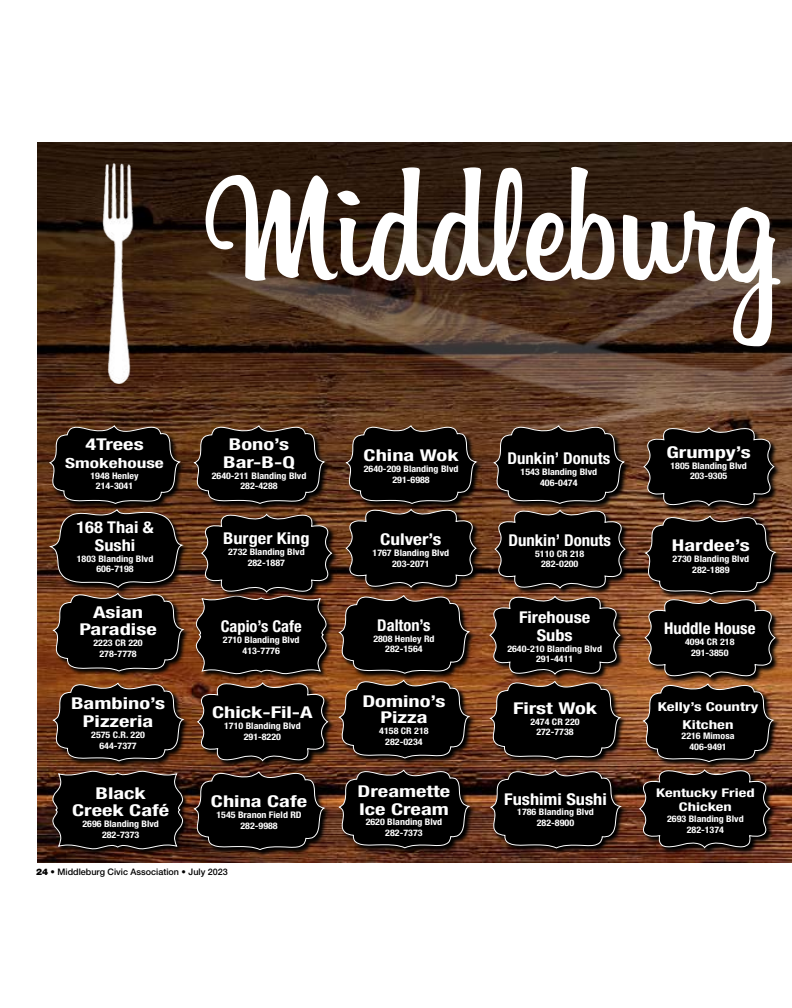
<style>
.page{position:relative;width:792px;height:1008px;background:#fff}
.page>*{position:absolute;margin:0;border:0;box-sizing:border-box;transform-origin:0 0}
.t1{font:163.3px "Billabong";color:#fff}
.t2{font:700 condensed 16.3px/17.7px "Helvetica Neue LT Std";color:#fff;text-align:center;scale:1.38 1}
.t3{font:700 condensed 16.3px "Helvetica Neue LT Std";color:#fff}
.t4{font:700 condensed 16.3px/17.7px "Helvetica Neue LT Std";color:#fff;text-align:center;scale:1.13 1}
.t5{font:700 condensed 16.3px "Helvetica Neue LT Std";color:#fff;scale:1.18 1}
.t6{font:700 condensed 14px "Helvetica Neue LT Std";color:#fff;scale:1.38 1}
.t7{font:700 condensed 12.3px/17.7px "Helvetica Neue LT Std";color:#fff;text-align:center;scale:1.38 1}
.t8{font:700 condensed 12px/14px "Helvetica Neue LT Std";color:#fff;text-align:center;scale:1.38 1}
.t9{font:700 condensed 9.1px/10.9px "Helvetica Neue LT Std";color:#fff;text-align:center;scale:1.1 1}
.t10{font:500 9px "Helvetica Neue LT Std";color:#000}
.s1{font-weight:900}
</style>
<div class="page">
<img style="left:37px;top:142px;width:755px;height:720px">
<img style="left:184px;top:142px;width:608px;height:349px">
<svg style="left:338px;top:762px;width:138px;height:3px"></svg>
<svg style="left:338px;top:770px;width:138px;height:85px"></svg>
<svg style="left:337px;top:769px;width:135px;height:80px;background:#18100d"></svg>
<svg style="left:52px;top:770px;width:137px;height:85px"></svg>
<svg style="left:52px;top:770px;width:132px;height:80px;background:#110d0c"></svg>
<svg style="left:197px;top:762px;width:138px;height:6px"></svg>
<svg style="left:639px;top:849px;width:138px;height:6px"></svg>
<svg style="left:186px;top:509px;width:3px;height:84px"></svg>
<svg style="left:778px;top:516px;width:5px;height:82px"></svg>
<svg style="left:643px;top:427px;width:138px;height:86px"></svg>
<svg style="left:643px;top:426px;width:132px;height:81px;background:#1b1410"></svg>
<svg style="left:479px;top:510px;width:5px;height:85px"></svg>
<svg style="left:479px;top:425px;width:5px;height:85px"></svg>
<svg style="left:53px;top:683px;width:138px;height:85px"></svg>
<svg style="left:51px;top:682px;width:135px;height:80px;background:#1f140d"></svg>
<svg style="left:53px;top:593px;width:138px;height:85px"></svg>
<svg style="left:47px;top:424px;width:139px;height:248px;background:#21150e"></svg>
<svg style="left:192px;top:424px;width:287px;height:338px;background:#25170f"></svg>
<svg style="left:627px;top:425px;width:4px;height:85px"></svg>
<svg style="left:194px;top:771px;width:138px;height:85px"></svg>
<svg style="left:192px;top:771px;width:135px;height:80px;background:#160f0c"></svg>
<img style="left:90px;top:161px;width:80px;height:224px">
<svg style="left:778px;top:598px;width:5px;height:86px"></svg>
<svg style="left:778px;top:683px;width:3px;height:85px"></svg>
<svg style="left:638px;top:515px;width:140px;height:334px;background:#281a12"></svg>
<svg style="left:490px;top:770px;width:138px;height:85px"></svg>
<svg style="left:489px;top:769px;width:134px;height:80px;background:#18110e"></svg>
<svg style="left:489px;top:760px;width:138px;height:6px"></svg>
<svg style="left:627px;top:510px;width:5px;height:86px"></svg>
<svg style="left:488px;top:424px;width:139px;height:336px;background:#261911"></svg>
<h2 class="t2" style="left:85px;top:435px;width:44px">4Trees</h2>
<h3 class="t6" style="left:65px;top:454px;width:73px">Smokehouse</h3>
<p class="t9" style="left:90px;top:470px;width:45px">1948 Henley<br>214-3041</p>
<h2 class="t4" style="left:76px;top:518px;width:70px">168 Thai &amp;<br>Sushi</h2>
<p class="t9" style="left:77px;top:553px;width:71px">1803 Blanding Blvd<br>606-7198</p>
<h2 class="t2" style="left:79px;top:603px;width:58px">Asian<br>Paradise</h2>
<p class="t9" style="left:93px;top:637px;width:46px">2223 CR 220<br>278-7778</p>
<h2 class="t2" style="left:71px;top:695px;width:70px">Bambino’s<br>Pizzeria</h2>
<p class="t9" style="left:91px;top:729px;width:50px">2575 C.R. 220<br>644-7377</p>
<h2 class="t2" style="left:72px;top:784px;width:72px">Black<br>Creek Café</h2>
<p class="t9" style="left:82px;top:818px;width:71px">2696 Blanding Blvd<br>282-7373</p>
<h1 class="t1" style="left:213px;top:125px;width:570px">Middleburg</h1>
<h2 class="t2" style="left:223px;top:435px;width:53px">Bono’s<br>Bar-B-Q</h2>
<p class="t9" style="left:212px;top:470px;width:88px">2640-211 Blanding Blvd<br>282-4288</p>
<h2 class="t2" style="left:364px;top:446px;width:70px">China Wok</h2>
<p class="t9" style="left:364px;top:463px;width:88px">2640-209 Blanding Blvd<br>291-6988</p>
<h2 class="t3" style="left:508px;top:448px;width:104px">Dunkin’ Donuts</h2>
<p class="t9" style="left:521px;top:466px;width:71px">1543 Blanding Blvd<br>406-0474</p>
<h2 class="t2" style="left:666px;top:443px;width:63px">Grumpy’s</h2>
<p class="t9" style="left:670px;top:460px;width:71px">1805 Blanding Blvd<br>203-9305</p>
<h2 class="t4" style="left:223px;top:530px;width:78px">Burger King</h2>
<p class="t9" style="left:228px;top:546px;width:71px">2732 Blanding Blvd<br>282-1887</p>
<h2 class="t5" style="left:380px;top:529px;width:53px">Culver’s</h2>
<p class="t9" style="left:373px;top:547px;width:71px">1767 Blanding Blvd<br>203-2071</p>
<h2 class="t3" style="left:508px;top:530px;width:104px">Dunkin’ Donuts</h2>
<p class="t9" style="left:535px;top:548px;width:46px">5110 CR 218<br>282-0200</p>
<h2 class="t2" style="left:672px;top:536px;width:58px">Hardee’s</h2>
<p class="t9" style="left:673px;top:553px;width:71px">2730 Blanding Blvd<br>282-1889</p>
<h2 class="t3" style="left:221px;top:617px;width:82px">Capio’s Cafe</h2>
<p class="t9" style="left:223px;top:634px;width:71px">2710 Blanding Blvd<br>413-7776</p>
<h2 class="t3" style="left:377px;top:615px;width:55px">Dalton’s</h2>
<p class="t9" style="left:373px;top:633px;width:57px">2808 Henley Rd<br>282-1564</p>
<h2 class="t4" style="left:519px;top:608px;width:65px">Firehouse<br>Subs</h2>
<p class="t9" style="left:507px;top:643px;width:88px">2640-210 Blanding Blvd<br>291-4411</p>
<h2 class="t3" style="left:664px;top:619px;width:93px">Huddle House</h2>
<p class="t9" style="left:685px;top:636px;width:46px">4094 CR 218<br>291-3850</p>
<h2 class="t2" style="left:212px;top:704px;width:75px">Chick-Fil-A</h2>
<p class="t9" style="left:224px;top:720px;width:71px">1710 Blanding Blvd<br>291-8220</p>
<h2 class="t2" style="left:362px;top:693px;width:62px;line-height:15.9px">Domino’s<br>Pizza</h2>
<p class="t9" style="left:379px;top:725px;width:46px">4158 CR 218<br>282-0234</p>
<h2 class="t2" style="left:513px;top:699px;width:62px">First Wok</h2>
<p class="t9" style="left:530px;top:716px;width:46px">2474 CR 220<br>272-7738</p>
<h3 class="t7" style="left:658px;top:697px;width:75px">Kelly’s Country<br>Kitchen</h3>
<p class="t9" style="left:682px;top:731px;width:50px">2216 Mimosa<br>406-9491</p>
<h2 class="t2" style="left:211px;top:792px;width:71px">China Cafe</h2>
<p class="t9" style="left:216px;top:809px;width:79px">1545 Branon Field RD<br>282-9988</p>
<h2 class="t2" style="left:358px;top:782px;width:69px;text-align:left">Dreamette<br>Ice Cream</h2>
<p class="t9" style="left:366px;top:817px;width:71px">2620 Blanding Blvd<br>282-7373</p>
<h2 class="t4" style="left:504px;top:790px;width:92px">Fushimi Sushi</h2>
<p class="t9" style="left:517px;top:807px;width:71px">1786 Blanding Blvd<br>282-8900</p>
<h3 class="t8" style="left:656px;top:785px;width:73px">Kentucky Fried<br>Chicken</h3>
<p class="t9" style="left:667px;top:813px;width:71px">2693 Blanding Blvd<br>282-1374</p>
<p class="t10" style="left:36px;top:867px;width:193px"><span class="s1">24</span> • Middleburg Civic Association • July 2023</p>
</div>
